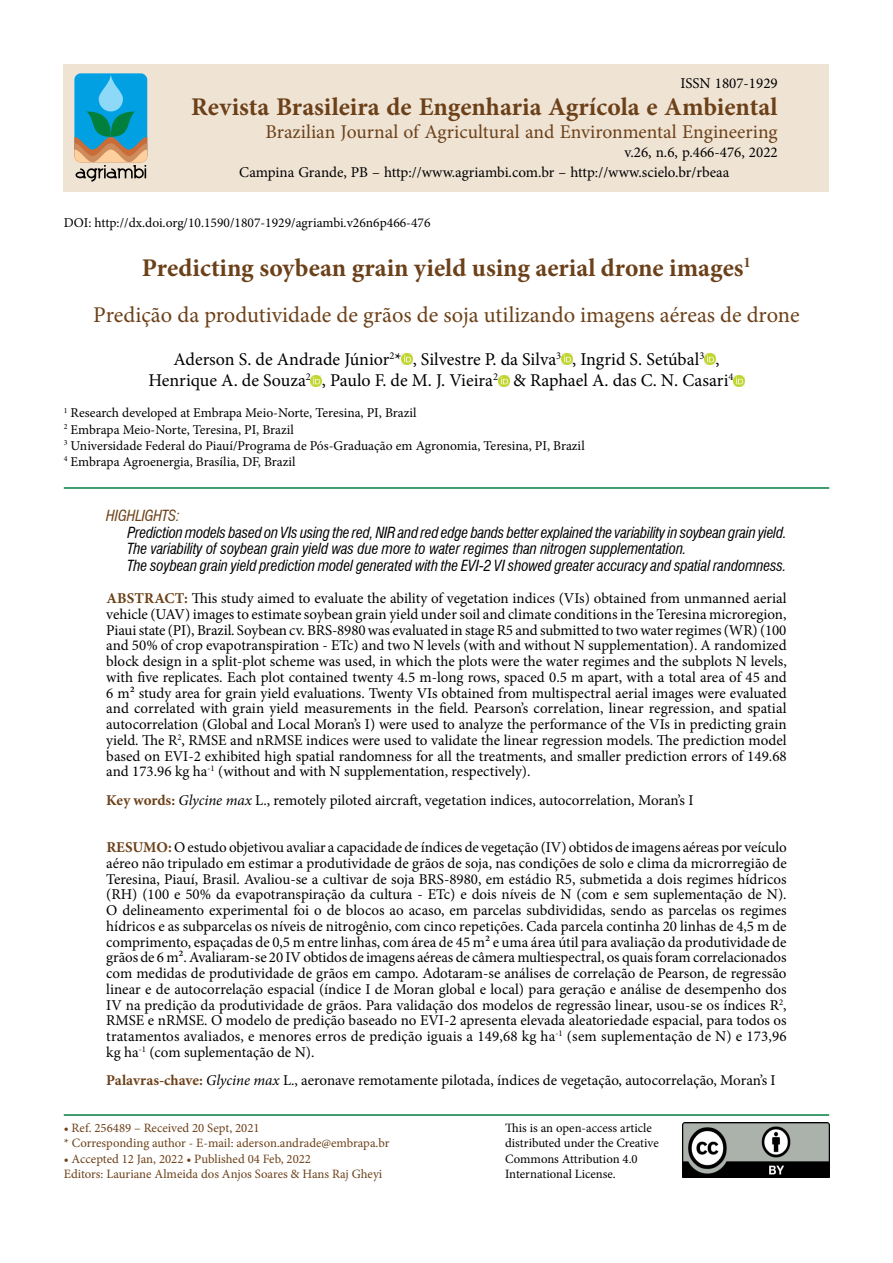
<style>
.page{position:relative;width:893px;height:1263px;background:#fff}
.page>*{position:absolute;margin:0;border:0;box-sizing:border-box;transform-origin:0 0}
.t1{font:700 25.5px "Minion Pro";color:#6c4119}
.t2{font:22.5px "Minion Pro";color:#6c4119}
.t3{font:19.5px "Minion Pro";color:#6c4119}
.t4{font:18px/21.6px "Minion Pro";color:#000}
.t5{font:15px/15.8px "Minion Pro";color:#000;text-align:justify}
.t6{font:italic condensed 15px/16.5px "Swiss 721 BT";letter-spacing:-.01em;color:#000}
.t7{font:italic condensed 15px "Swiss 721 BT";letter-spacing:-.01em;color:#6c4119}
.t8{font:13.5px/16.2px "Minion Pro";color:#000}
.t9{font:12.75px/15.3px "Minion Pro";color:#6c4119}
.t10{font:12.75px/15.3px "Minion Pro";color:#000}
.s1{font-weight:700;color:#6c4119}
.s2{font-style:italic}
</style>
<div class="page">
<div style="left:64px;top:64px;width:765px;height:127px;background:#efe3d4"></div>
<img style="left:682px;top:1123px;width:147px;height:55px">
<svg style="left:74px;top:73px;width:73px;height:109px;background:#53a2b4"></svg>
<hr style="left:64px;top:1114px;width:765px;height:2px;background:#007f3e">
<svg style="left:402px;top:354px;width:11px;height:11px"></svg>
<svg style="left:561px;top:354px;width:11px;height:11px"></svg>
<svg style="left:704px;top:354px;width:11px;height:11px"></svg>
<svg style="left:311px;top:375px;width:11px;height:11px"></svg>
<svg style="left:498px;top:375px;width:11px;height:11px"></svg>
<svg style="left:734px;top:375px;width:10px;height:11px"></svg>
<hr style="left:64px;top:487px;width:765px;height:2px;background:#007f3e">
<p class="t5" style="left:680px;top:76px;width:99px">ISSN 1807-1929</p>
<h1 class="t1" style="left:191px;top:89px;width:588px">Revista Brasileira de Engenharia Agrícola e Ambiental</h1>
<h3 class="t3" style="left:265px;top:119px;width:514px">Brazilian Journal of Agricultural and Environmental Engineering</h3>
<p class="t5" style="left:624px;top:145px;width:155px">v.26, n.6, p.466-476, 2022</p>
<p class="t5" style="left:239px;top:164px;width:492px">Campina Grande, PB – http://www.agriambi.com.br – http://www.scielo.br/rbeaa</p>
<p class="t8" style="left:64px;top:215px;width:368px">DOI: http://dx.doi.org/10.1590/1807-1929/agriambi.v26n6p466-476</p>
<h1 class="t1" style="left:142px;top:250px;width:611px">Predicting soybean grain yield using aerial drone images<sup>1</sup></h1>
<h2 class="t2" style="left:93px;top:300px;width:708px">Predição da produtividade de grãos de soja utilizando imagens aéreas de drone</h2>
<p class="t4" style="left:148px;top:348px;width:587px;text-indent:25px">Aderson S. de Andrade Júnior<sup>2</sup>* , Silvestre P. da Silva<sup>3</sup> , Ingrid S. Setúbal<sup>3</sup> ,<br>Henrique A. de Souza<sup>2</sup> , Paulo F. de M. J. Vieira<sup>2</sup> &amp; Raphael A. das C. N. Casari<sup>4</sup></p>
<p class="t8" style="left:64px;top:405px;width:522px"><sup>1</sup> Research developed at Embrapa Meio-Norte, Teresina, PI, Brazil<br><sup>2</sup> Embrapa Meio-Norte, Teresina, PI, Brazil<br><sup>3</sup> Universidade Federal do Piauí/Programa de Pós-Graduação em Agronomia, Teresina, PI, Brazil <sup>4</sup> Embrapa Agroenergia, Brasília, DF, Brazil</p>
<p class="t7" style="left:106px;top:507px;width:75px">HIGHLIGHTS:</p>
<p class="t6" style="left:128px;top:524px;width:661px">Prediction models based on VIs using the red, NIR and red edge bands better explained the variability in soybean grain yield.<br>The variability of soybean grain yield was due more to water regimes than nitrogen supplementation.<br>The soybean grain yield prediction model generated with the EVI-2 VI showed greater accuracy and spatial randomness.</p>
<p class="t5" style="left:106px;top:590px;width:682px"><span class="s1">ABSTRACT:</span> This study aimed to evaluate the ability of vegetation indices (VIs) obtained from unmanned aerial vehicle (UAV) images to estimate soybean grain yield under soil and climate conditions in the Teresina microregion, Piaui state (PI), Brazil. Soybean cv. BRS-8980 was evaluated in stage R5 and submitted to two water regimes (WR) (100 and 50% of crop evapotranspiration - ETc) and two N levels (with and without N supplementation). A randomized block design in a split-plot scheme was used, in which the plots were the water regimes and the subplots N levels, with five replicates. Each plot contained twenty 4.5 m-long rows, spaced 0.5 m apart, with a total area of 45 and 6 m² study area for grain yield evaluations. Twenty VIs obtained from multispectral aerial images were evaluated and correlated with grain yield measurements in the field. Pearson’s correlation, linear regression, and spatial autocorrelation (Global and Local Moran’s I) were used to analyze the performance of the VIs in predicting grain yield. The R<sup>2</sup>, RMSE and nRMSE indices were used to validate the linear regression models. The prediction model based on EVI-2 exhibited high spatial randomness for all the treatments, and smaller prediction errors of 149.68 and 173.96 kg ha<sup>-1</sup> (without and with N supplementation, respectively).</p>
<p class="t5" style="left:106px;top:792px;width:589px"><span class="s1">Key words:</span> <span class="s2">Glycine max</span> L., remotely piloted aircraft, vegetation indices, autocorrelation, Moran’s I</p>
<p class="t5" style="left:106px;top:839px;width:682px"><span class="s1">RESUMO:</span> O estudo objetivou avaliar a capacidade de índices de vegetação (IV) obtidos de imagens aéreas por veículo aéreo não tripulado em estimar a produtividade de grãos de soja, nas condições de solo e clima da microrregião de Teresina, Piauí, Brasil. Avaliou-se a cultivar de soja BRS-8980, em estádio R5, submetida a dois regimes hídricos (RH) (100 e 50% da evapotranspiração da cultura - ETc) e dois níveis de N (com e sem suplementação de N).<br>O delineamento experimental foi o de blocos ao acaso, em parcelas subdivididas, sendo as parcelas os regimes hídricos e as subparcelas os níveis de nitrogênio, com cinco repetições. Cada parcela continha 20 linhas de 4,5 m de comprimento, espaçadas de 0,5 m entre linhas, com área de 45 m² e uma área útil para avaliação da produtividade de grãos de 6 m². Avaliaram-se 20 IV obtidos de imagens aéreas de câmera multiespectral, os quais foram correlacionados com medidas de produtividade de grãos em campo. Adotaram-se análises de correlação de Pearson, de regressão linear e de autocorrelação espacial (índice I de Moran global e local) para geração e análise de desempenho dos IV na predição da produtividade de grãos. Para validação dos modelos de regressão linear, usou-se os índices R<sup>2</sup>, RMSE e nRMSE. O modelo de predição baseado no EVI-2 apresenta elevada aleatoriedade espacial, para todos os tratamentos avaliados, e menores erros de predição iguais a 149,68 kg ha<sup>-1</sup> (sem suplementação de N) e 173,96 kg ha<sup>-1</sup> (com suplementação de N).</p>
<p class="t5" style="left:106px;top:1073px;width:671px"><span class="s1">Palavras-chave:</span> <span class="s2">Glycine max</span> L., aeronave remotamente pilotada, índices de vegetação, autocorrelação, Moran’s I</p>
<p class="t9" style="left:64px;top:1120px;width:327px">• Ref. 256489 – Received 20 Sept, 2021<br>* Corresponding author - E-mail: aderson.andrade@embrapa.br</p>
<p class="t9" style="left:64px;top:1151px;width:320px">• Accepted 12 Jan, 2022 • Published 04 Feb, 2022<br>Editors: Lauriane Almeida dos Anjos Soares &amp; Hans Raj Gheyi</p>
<p class="t10" style="left:505px;top:1120px;width:155px">This is an open-access article distributed under the Creative<br>Commons Attribution 4.0<br>International License.</p>
</div>
